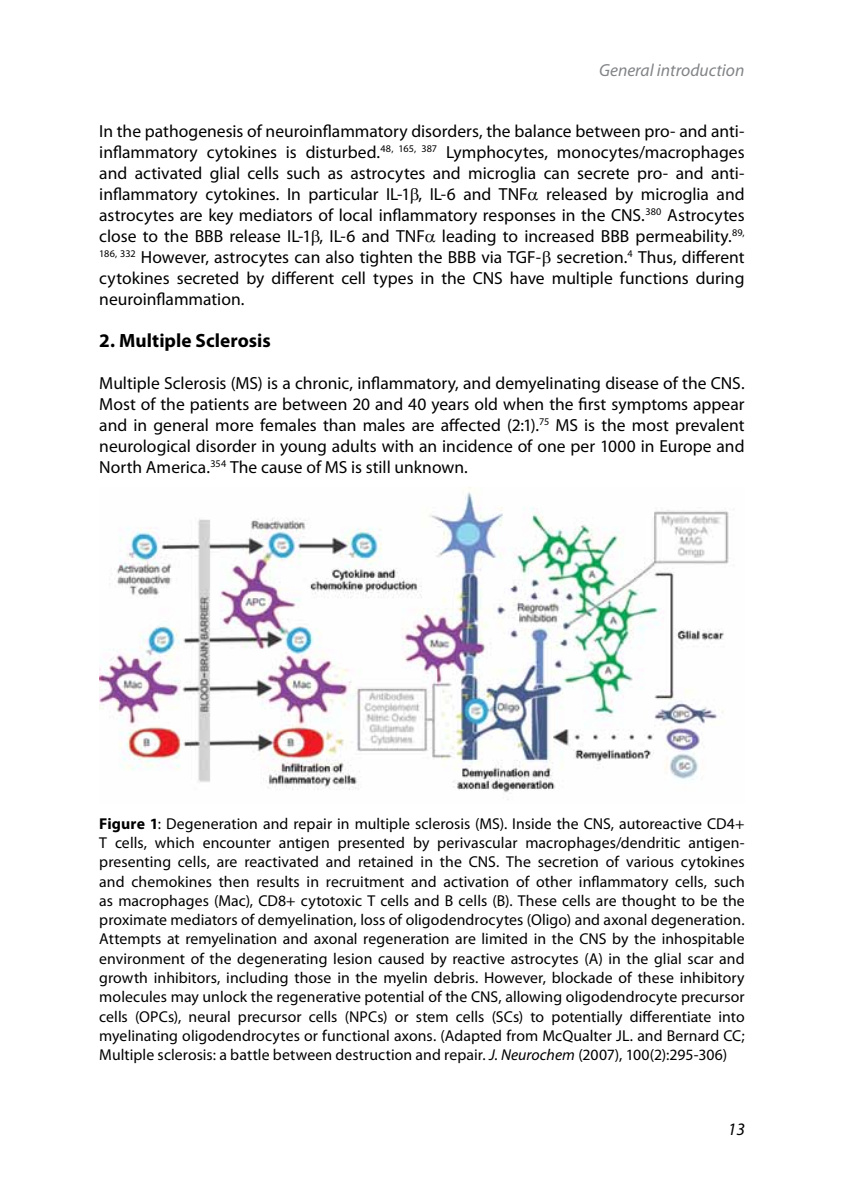
<style>
.page{position:relative;width:844px;height:1191px;background:#fff}
.page>*{position:absolute;margin:0;border:0;box-sizing:border-box;transform-origin:0 0}
.t1{font:700 19.25px "Myriad Pro";color:#000}
.t2{font:17.5px/21px "Myriad Pro";color:#000;text-align:justify}
.t3{font:italic 17.5px "Myriad Pro";color:#828487}
.t4{font:italic 17.5px "Myriad Pro";color:#000}
.t5{font:15.75px/19.2px "Myriad Pro";letter-spacing:.005em;color:#000;text-align:justify}
.s1{font-weight:700}
.s2{font-style:italic}
</style>
<div class="page">
<img style="left:99px;top:488px;width:630px;height:312px">
<p class="t3" style="left:599px;top:59px;width:147px">General introduction</p>
<p class="t2" style="left:99px;top:121px;width:646px">In the pathogenesis of neuroinflammatory disorders, the balance between pro- and anti&shy;inflammatory cytokines is disturbed.<sup>48,</sup> <sup>165,</sup> <sup>387</sup> Lymphocytes, monocytes/macrophages and activated glial cells such as astrocytes and microglia can secrete pro- and anti&shy;inflammatory cytokines. In particular IL-1 , IL-6 and TNF released by microglia and astrocytes are key mediators of local inflammatory responses in the CNS.<sup>380</sup> Astrocytes close to the BBB release IL-1 , IL-6 and TNF leading to increased BBB permeability.<sup>89, 186,</sup> <sup>332</sup> However, astrocytes can also tighten the BBB via TGF- secretion.<sup>4</sup> Thus, different cytokines secreted by different cell types in the CNS have multiple functions during neuroinflammation.</p>
<p class="t1" style="left:99px;top:328px;width:173px">2. Multiple Sclerosis</p>
<p class="t2" style="left:99px;top:372px;width:646px">Multiple Sclerosis (MS) is a chronic, inflammatory, and demyelinating disease of the CNS.<br>Most of the patients are between 20 and 40 years old when the first symptoms appear and in general more females than males are affected (2:1).<sup>75</sup> MS is the most prevalent neurological disorder in young adults with an incidence of one per 1000 in Europe and North America.<sup>354</sup> The cause of MS is still unknown.</p>
<p class="t5" style="left:99px;top:814px;width:647px"><span class="s1">Figure 1</span>: Degeneration and repair in multiple sclerosis (MS). Inside the CNS, autoreactive CD4+ T cells, which encounter antigen presented by perivascular macrophages/dendritic antigen&shy;presenting cells, are reactivated and retained in the CNS. The secretion of various cytokines and chemokines then results in recruitment and activation of other inflammatory cells, such as macrophages (Mac), CD8+ cytotoxic T cells and B cells (B). These cells are thought to be the proximate mediators of demyelination, loss of oligodendrocytes (Oligo) and axonal degeneration.<br>Attempts at remyelination and axonal regeneration are limited in the CNS by the inhospitable environment of the degenerating lesion caused by reactive astrocytes (A) in the glial scar and growth inhibitors, including those in the myelin debris. However, blockade of these inhibitory molecules may unlock the regenerative potential of the CNS, allowing oligodendrocyte precursor cells (OPCs), neural precursor cells (NPCs) or stem cells (SCs) to potentially differentiate into myelinating oligodendrocytes or functional axons. (Adapted from McQualter JL. and Bernard CC; Multiple sclerosis: a battle between destruction and repair. <span class="s2">J. Neurochem</span> (2007), 100(2):295-306)</p>
<p class="t4" style="left:727px;top:1118px;width:19px">13</p>
</div>
